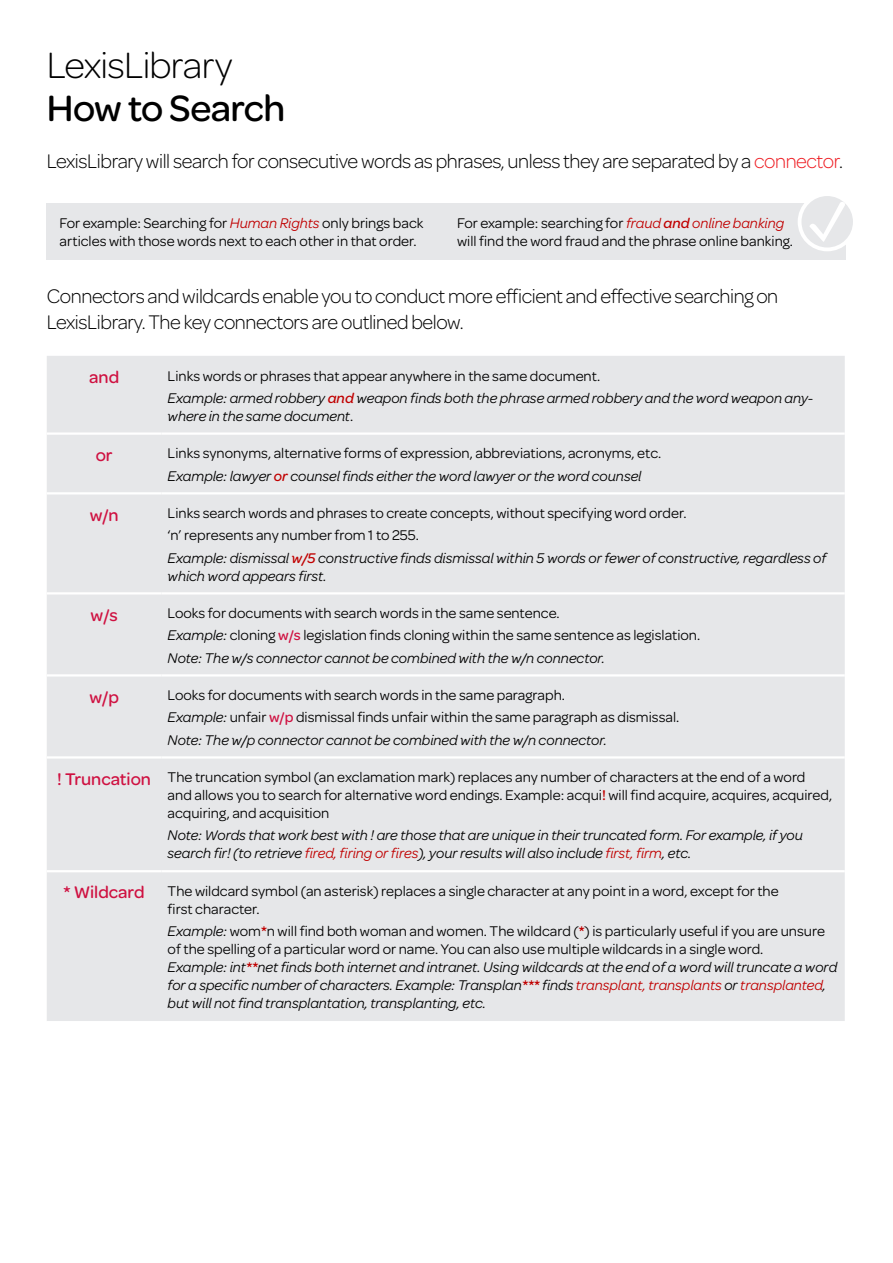
<style>
.page{position:relative;width:893px;height:1263px;background:#fff}
.page>*{position:absolute;margin:0;border:0;box-sizing:border-box;transform-origin:0 0}
.t1{font:300 39px "Omnes";letter-spacing:-.02em;color:#000}
.t2{font:500 39px "Omnes";letter-spacing:-.015em;color:#000}
.t3{font:300 21px/25.2px "Omnes";letter-spacing:-.02em;color:#000}
.t4{font:500 18px "Omnes";color:#cf1141}
.t5{font:15px/18px "Omnes";color:#000}
.t6{font:italic 15px/18px "Omnes";color:#000}
.s1{color:#ee1d23}
.s2{font-style:italic;color:#c00000}
.s3{font-weight:500;font-style:italic;color:#c00000}
.s4{font-weight:500;color:#c00000}
.s5{font-style:normal}
.s6{font-style:italic}
.s7{font-weight:500;color:#cf1141}
.s8{color:#c00000}
.s9{font-weight:500;font-style:normal;color:#c00000}
</style>
<div class="page">
<div style="left:47px;top:203px;width:799px;height:57px;background:#e6e7e9"></div>
<svg style="left:800px;top:194px;width:55px;height:55px"></svg>
<div style="left:798px;top:192px;width:59px;height:59px;border:4px solid #fff;border-radius:50%"></div>
<svg style="left:809px;top:200px;width:38px;height:42px"></svg>
<div style="left:47px;top:356px;width:798px;height:665px;background:#e6e7e9"></div>
<hr style="left:47px;top:432px;width:115px;height:3px;background:#fff">
<hr style="left:162px;top:432px;width:683px;height:3px;background:#fff">
<hr style="left:47px;top:492px;width:115px;height:2px;background:#fff">
<hr style="left:162px;top:492px;width:683px;height:2px;background:#fff">
<hr style="left:47px;top:592px;width:115px;height:2px;background:#fff">
<hr style="left:162px;top:592px;width:683px;height:2px;background:#fff">
<hr style="left:47px;top:674px;width:115px;height:2px;background:#fff">
<hr style="left:162px;top:674px;width:683px;height:2px;background:#fff">
<hr style="left:47px;top:756px;width:115px;height:2px;background:#fff">
<hr style="left:162px;top:756px;width:683px;height:2px;background:#fff">
<hr style="left:47px;top:870px;width:115px;height:2px;background:#fff">
<hr style="left:162px;top:870px;width:683px;height:2px;background:#fff">
<h1 class="t1" style="left:47px;top:39px;width:187px">LexisLibrary</h1>
<h1 class="t2" style="left:47px;top:81px;width:240px">How to Search</h1>
<h3 class="t3" style="left:47px;top:148px;width:798px">LexisLibrary will search for consecutive words as phrases, unless they are separated by a <span class="s1">connector</span>.</h3>
<p class="t5" style="left:60px;top:213px;width:365px">For example: Searching for <span class="s2">Human Rights</span> only brings back articles with those words next to each other in that order.</p>
<p class="t5" style="left:457px;top:213px;width:337px">For example: searching for <span class="s2">fraud</span> <span class="s3">and</span> <span class="s2">online banking </span>will find the word fraud and the phrase online banking.</p>
<h3 class="t3" style="left:47px;top:283px;width:733px">Connectors and wildcards enable you to conduct more efficient and effective searching on<br>LexisLibrary. The key connectors are outlined below.</h3>
<p class="t4" style="left:89px;top:364px;width:32px">and</p>
<p class="t5" style="left:168px;top:366px;width:434px">Links words or phrases that appear anywhere in the same document.</p>
<p class="t6" style="left:168px;top:388px;width:647px">Example: armed robbery <span class="s4">and</span> weapon finds both the phrase armed robbery and the word weapon any&shy;where in the same document<span class="s5">.</span></p>
<p class="t4" style="left:96px;top:442px;width:18px">or</p>
<p class="t5" style="left:168px;top:443px;width:495px">Links synonyms, alternative forms of expression, abbreviations, acronyms, etc.</p>
<p class="t6" style="left:168px;top:466px;width:475px">Example: lawyer <span class="s4">or</span> counsel finds either the word lawyer or the word counsel</p>
<p class="t4" style="left:90px;top:502px;width:30px">w/n</p>
<p class="t5" style="left:168px;top:503px;width:520px">Links search words and phrases to create concepts, without specifying word order.</p>
<p class="t5" style="left:168px;top:525px;width:253px">‘n’ represents any number from 1 to 255.</p>
<p class="t6" style="left:168px;top:548px;width:660px">Example: dismissal <span class="s4">w/5</span> constructive finds dismissal within 5 words or fewer of constructive, regardless of which word appears first.</p>
<p class="t4" style="left:91px;top:602px;width:29px">w/s</p>
<p class="t5" style="left:168px;top:603px;width:394px">Looks for documents with search words in the same sentence.</p>
<p class="t5" style="left:168px;top:626px;width:534px"><span class="s6">Example:</span> cloning <span class="s7">w/s</span> legislation finds cloning within the same sentence as legislation.</p>
<p class="t6" style="left:168px;top:648px;width:439px">Note: The w/s connector cannot be combined with the w/n connector.</p>
<p class="t4" style="left:89px;top:684px;width:31px">w/p</p>
<p class="t5" style="left:168px;top:685px;width:399px">Looks for documents with search words in the same paragraph.</p>
<p class="t5" style="left:168px;top:708px;width:513px"><span class="s6">Example:</span> unfair <span class="s7">w/p</span> dismissal finds unfair within the same paragraph as dismissal.</p>
<p class="t6" style="left:168px;top:730px;width:441px">Note: The w/p connector cannot be combined with the w/n connector.</p>
<p class="t4" style="left:57px;top:766px;width:95px">! Truncation</p>
<p class="t5" style="left:168px;top:767px;width:666px">The truncation symbol (an exclamation mark) replaces any number of characters at the end of a word and allows you to search for alternative word endings. Example: acqui<span class="s4">!</span> will find acquire, acquires, acquired, acquiring, and acquisition</p>
<p class="t6" style="left:168px;top:826px;width:637px">Note: Words that work best with ! are those that are unique in their truncated form. For example, if you search fir! (to retrieve <span class="s8">fired, firing or fires</span>), your results will also include <span class="s8">first, firm</span>, etc.</p>
<p class="t4" style="left:64px;top:880px;width:83px">* Wildcard</p>
<p class="t5" style="left:168px;top:881px;width:613px">The wildcard symbol (an asterisk) replaces a single character at any point in a word, except for the first character.</p>
<p class="t6" style="left:168px;top:921px;width:671px">Example: <span class="s5">wom</span><span class="s9">*</span><span class="s5">n will find both woman and women. The wildcard (</span><span class="s9">*</span><span class="s5">) is particularly useful if you are unsure of the spelling of a particular word or name. You can also use multiple wildcards in a single word.<br></span>Example: int<span class="s4">**</span>net finds both internet and intranet. Using wildcards at the end of a word will truncate a word for a specific number of characters. Example: Transplan<span class="s4">***</span> finds <span class="s8">transplant, transplants</span> or <span class="s8">transplanted</span>, but will not find transplantation, transplanting, etc.</p>
</div>
